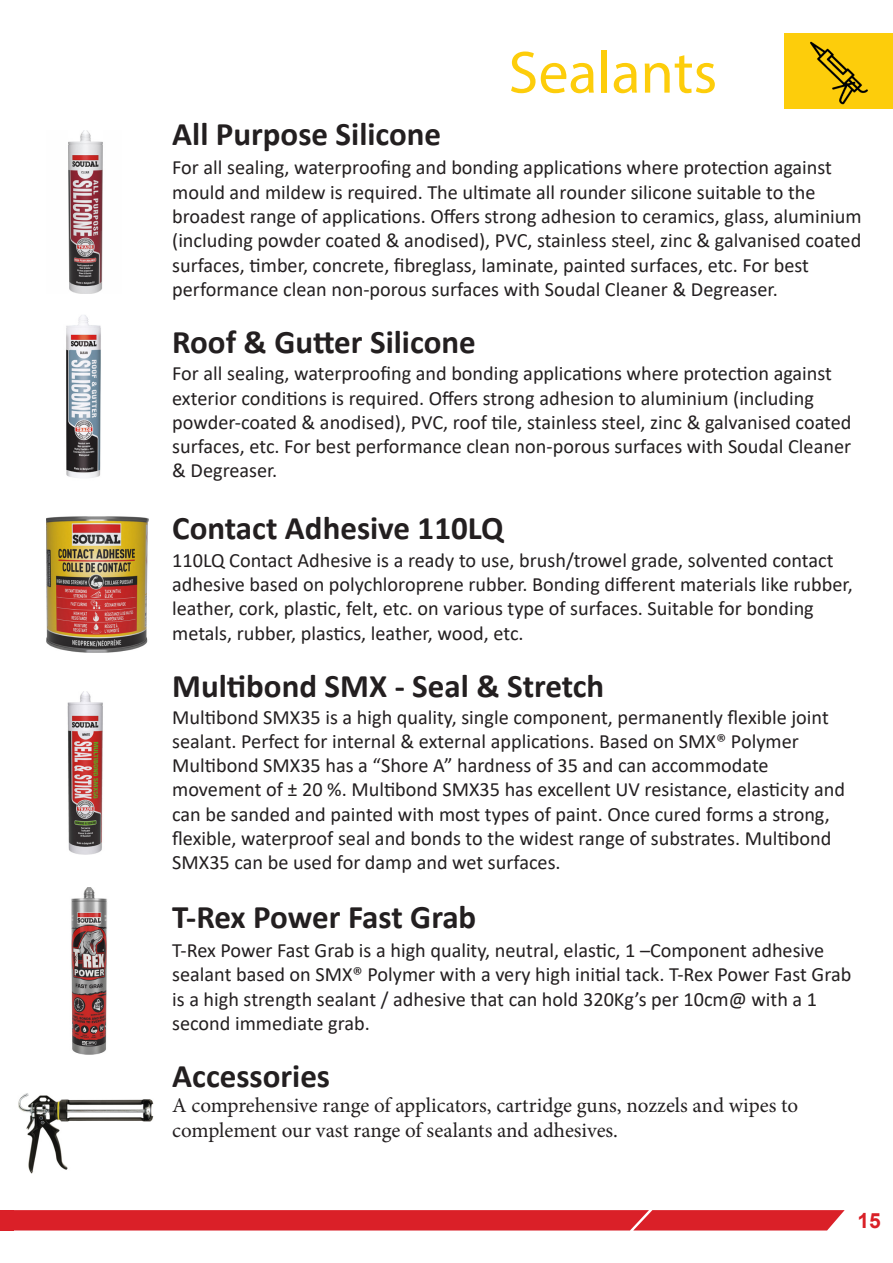
<style>
.page{position:relative;width:893px;height:1263px;background:#fff}
.page>*{position:absolute;margin:0;border:0;box-sizing:border-box;transform-origin:0 0}
.Category{font:60px "Myriad Pro";color:#fdcd0b}
.t1{font:700 33px "Calibri";color:#231f20}
.t2{font:21px/25.2px "Minion Pro";letter-spacing:-.005em;color:#231f20}
.t3{font:700 21px "Arial";color:#d92027}
.t4{font:20.25px/24.3px "Calibri";color:#231f20}
</style>
<div class="page">
<div style="left:0;top:1210px;width:845px;height:20px;background:#da2028"></div>
<img style="left:18px;top:1093px;width:136px;height:81px">
<img style="left:47px;top:516px;width:102px;height:136px">
<img style="left:67px;top:691px;width:36px;height:164px">
<img style="left:71px;top:887px;width:37px;height:167px">
<img style="left:66px;top:315px;width:35px;height:163px">
<img style="left:68px;top:131px;width:35px;height:162px">
<div style="left:785px;top:33px;width:108px;height:76px;background:#fdcd0b"></div>
<img style="left:810px;top:41px;width:58px;height:64px">
<p class="t1" style="left:172px;top:111px;width:270px">All Purpose Silicone</p>
<p class="Category" style="left:508px;top:35px;width:210px">Sealants</p>
<p class="t4" style="left:172px;top:155px;width:691px">For all sealing, waterproofing and bonding applications where protection against mould and mildew is required. The ultimate all rounder silicone suitable to the broadest range of applications. Offers strong adhesion to ceramics, glass, aluminium (including powder coated &amp; anodised), PVC, stainless steel, zinc &amp; galvanised coated surfaces, timber, concrete, fibreglass, laminate, painted surfaces, etc. For best performance clean non-porous surfaces with Soudal Cleaner &amp; Degreaser.</p>
<p class="t1" style="left:172px;top:319px;width:305px">Roof &amp; Gutter Silicone</p>
<p class="t4" style="left:172px;top:361px;width:681px">For all sealing, waterproofing and bonding applications where protection against exterior conditions is required. Offers strong adhesion to aluminium (including powder-coated &amp; anodised), PVC, roof tile, stainless steel, zinc &amp; galvanised coated surfaces, etc. For best performance clean non-porous surfaces with Soudal Cleaner &amp; Degreaser.</p>
<p class="t1" style="left:172px;top:505px;width:333px">Contact Adhesive 110LQ</p>
<p class="t4" style="left:172px;top:547px;width:682px">110LQ Contact Adhesive is a ready to use, brush/trowel grade, solvented contact adhesive based on polychloroprene rubber. Bonding different materials like rubber, leather, cork, plastic, felt, etc. on various type of surfaces. Suitable for bonding metals, rubber, plastics, leather, wood, etc.</p>
<p class="t1" style="left:172px;top:662px;width:434px">Multibond SMX - Seal &amp; Stretch</p>
<p class="t4" style="left:172px;top:704px;width:674px">Multibond SMX35 is a high quality, single component, permanently flexible joint sealant. Perfect for internal &amp; external applications. Based on SMX® Polymer Multibond SMX35 has a “Shore A” hardness of 35 and can accommodate movement of ± 20 %. Multibond SMX35 has excellent UV resistance, elasticity and can be sanded and painted with most types of paint. Once cured forms a strong, flexible, waterproof seal and bonds to the widest range of substrates. Multibond SMX35 can be used for damp and wet surfaces.</p>
<p class="t1" style="left:172px;top:893px;width:306px">T-Rex Power Fast Grab</p>
<p class="t4" style="left:172px;top:937px;width:681px">T-Rex Power Fast Grab is a high quality, neutral, elastic, 1 –Component adhesive sealant based on SMX® Polymer with a very high initial tack. T-Rex Power Fast Grab is a high strength sealant / adhesive that can hold 320Kg’s per 10cm@ with a 1 second immediate grab.</p>
<p class="t1" style="left:172px;top:1052px;width:159px">Accessories</p>
<p class="t2" style="left:172px;top:1093px;width:627px">A comprehensive range of applicators, cartridge guns, nozzels and wipes to complement our vast range of sealants and adhesives.</p>
<p class="t3" style="left:857px;top:1206px;width:25px">15</p>
</div>
